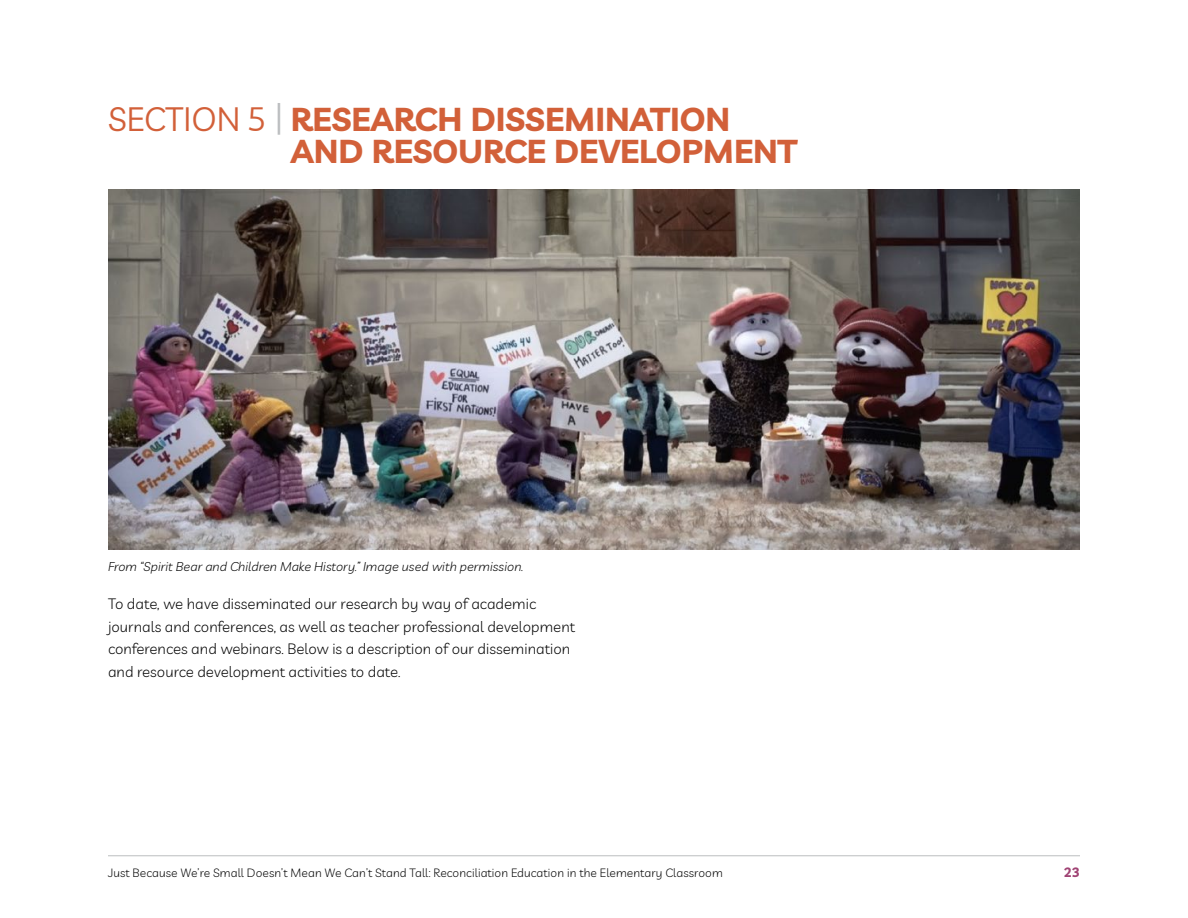
<style>
.page{position:relative;width:1188px;height:918px;background:#fff}
.page>*{position:absolute;margin:0;border:0;box-sizing:border-box;transform-origin:0 0}
.head1_38400{font:700 33px/31.5px "Livvic";color:#d26039}
.body_38400{font:300 15px/22.5px "Livvic";letter-spacing:.005em;color:#000}
.t1{font:700 13.5px "Livvic";color:#a04374}
.caption_38400{font:italic 300 12.75px "Livvic";letter-spacing:.005em;color:#000}
.t2{font:300 12px "Livvic";letter-spacing:.01em;color:#000}
.s1{font-weight:400}
.s2{font-weight:400;color:#bcbec0}
</style>
<div class="page">
<hr style="left:108px;top:855px;width:972px;height:1px;background:#bcbec0">
<img style="left:108px;top:189px;width:972px;height:360px">
<p class="head1_38400" style="left:291px;top:101px;width:508px;text-indent:-183px"><span class="s1">SECTION 5</span> <span class="s2">|</span> RESEARCH DISSEMINATION<br>AND RESOURCE DEVELOPMENT</p>
<p class="caption_38400" style="left:108px;top:557px;width:417px">From “Spirit Bear and Children Make History.” Image used with permission.</p>
<p class="body_38400" style="left:108px;top:592px;width:469px">To date, we have disseminated our research by way of academic journals and conferences, as well as teacher professional development conferences and webinars. Below is a description of our dissemination and resource development activities to date.</p>
<p class="t2" style="left:108px;top:864px;width:616px">Just Because We’re Small Doesn’t Mean We Can’t Stand Tall: Reconciliation Education in the Elementary Classroom</p>
<p class="t1" style="left:1064px;top:862px;width:18px">23</p>
</div>
